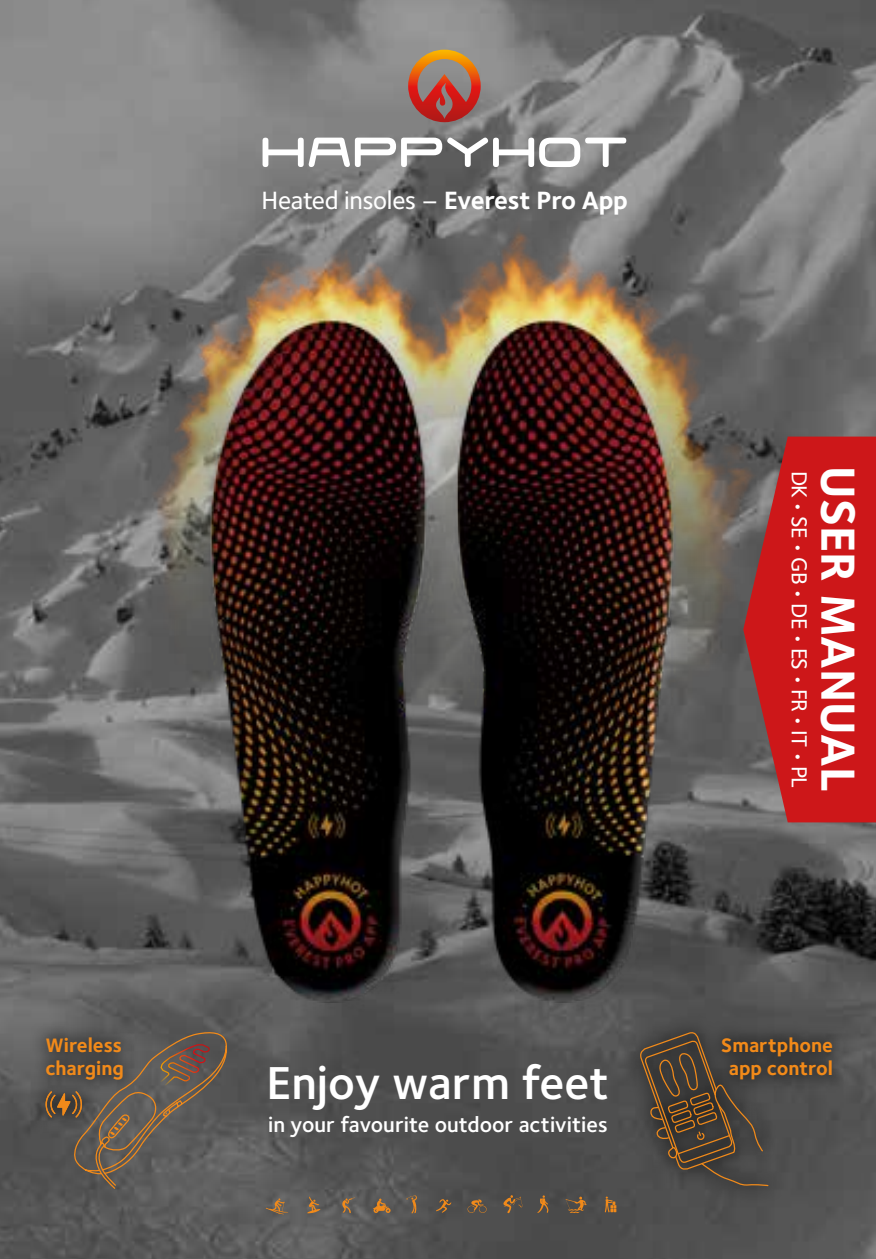
<style>
.page{position:relative;width:876px;height:1259px;background:#fff}
.page>*{position:absolute;margin:0;border:0;box-sizing:border-box;transform-origin:0 0}
.t1{font:700 49.5px "Foundry Sterling";color:#fff}
.t2{font:600 47.7px "Foundry Sterling";color:#fff}
.t3{font:500 25.8px "Foundry Sterling";letter-spacing:-.01em;color:#fff}
.t4{font:500 22.5px "Foundry Sterling";letter-spacing:-.04em;color:#fff}
.t5{font:600 22.2px "Foundry Sterling";color:#fff}
.t6{font:700 20.1px/22.8px "Foundry Sterling";color:#f28a19;text-align:center}
.t7{font:700 20.1px/22.8px "Foundry Sterling";color:#f18a1a}
.s1{font-weight:700}
</style>
<div class="page">
<img style="left:0;top:0;width:876px;height:1259px">
<svg style="left:605px;top:1196px;width:11px;height:16px"></svg>
<svg style="left:537px;top:1195px;width:12px;height:18px"></svg>
<svg style="left:503px;top:1195px;width:20px;height:18px"></svg>
<svg style="left:406px;top:1195px;width:11px;height:18px"></svg>
<svg style="left:479px;top:1205px;width:8px;height:7px"></svg>
<svg style="left:468px;top:1199px;width:16px;height:13px"></svg>
<svg style="left:307px;top:1196px;width:14px;height:17px"></svg>
<svg style="left:436px;top:1198px;width:16px;height:15px"></svg>
<svg style="left:342px;top:1197px;width:13px;height:16px"></svg>
<svg style="left:266px;top:1198px;width:23px;height:16px"></svg>
<svg style="left:373px;top:1198px;width:18px;height:15px"></svg>
<svg style="left:566px;top:1196px;width:21px;height:17px"></svg>
<div style="left:787px;top:436px;width:89px;height:386px;background:#cd1719"></div>
<img style="left:89px;top:167px;width:698px;height:881px">
<svg style="left:263px;top:137px;width:363px;height:30px"></svg>
<svg style="left:408px;top:50px;width:73px;height:72px"></svg>
<div style="left:621px;top:1013px;width:230px;height:192px;background:#000;opacity:.5"></div>
<svg style="left:639px;top:1031px;width:130px;height:155px"></svg>
<div style="left:27px;top:1018px;width:115px;height:117px;background:#000;opacity:.5"></div>
<svg style="left:46px;top:1029px;width:184px;height:161px"></svg>
<p class="t7" style="left:46px;top:1035px;width:80px">Wireless charging</p>
<p class="t3" style="left:262px;top:185px;width:368px">Heated insoles – <span class="s1">Everest Pro App</span></p>
<h2 class="t2" style="left:267px;top:1054px;width:344px">Enjoy warm feet</h2>
<p class="t5" style="left:268px;top:1111px;width:341px">in your favourite outdoor activities</p>
<p class="t4" style="left:812px;top:471px;width:319px;rotate:90deg">DK • SE • GB • DE • ES • FR • IT • PL</p>
<h1 class="t1" style="left:867px;top:466px;width:328px;rotate:90deg">USER MANUAL</h1>
<p class="t6" style="left:721px;top:1035px;width:113px">Smartphone app control</p>
</div>
